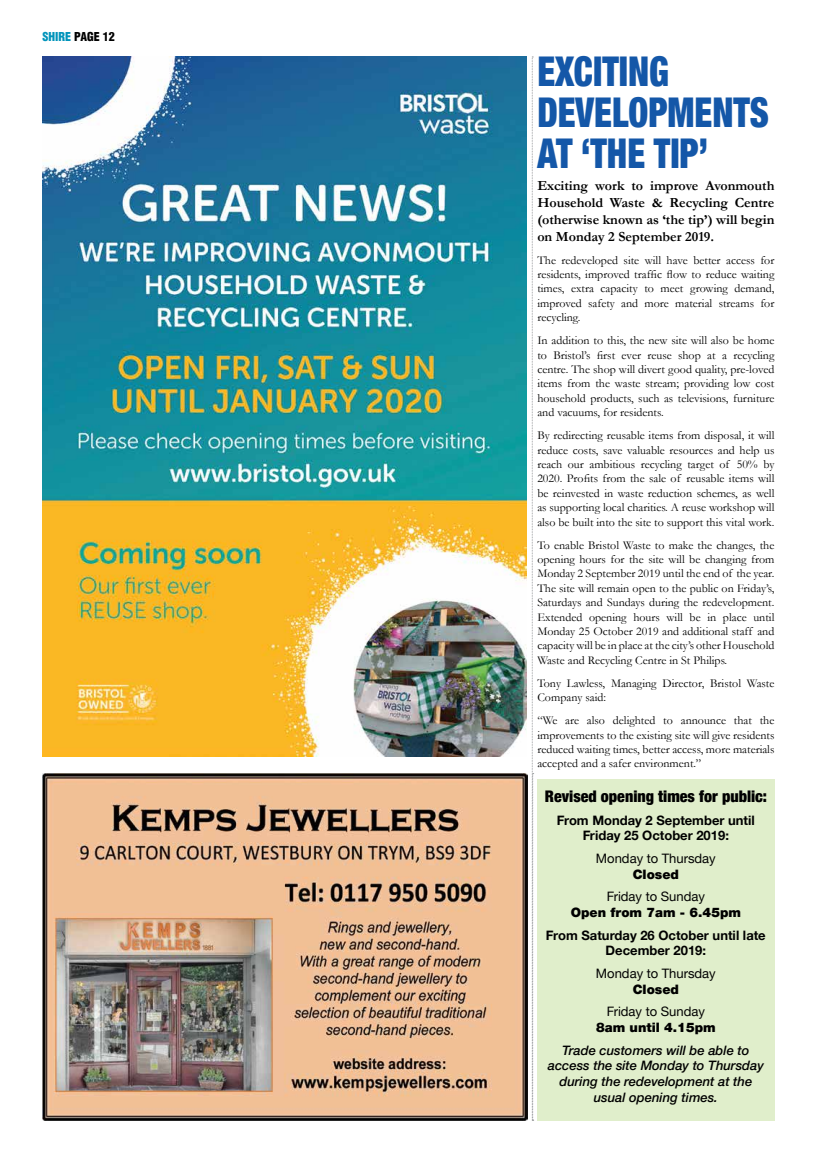
<style>
.page{position:relative;width:817px;height:1163px;background:#fff}
.page>*{position:absolute;margin:0;border:0;box-sizing:border-box;transform-origin:0 0}
.t1{font:900 condensed 41px/41px "Helvetica Neue LTW1 G";color:#1457a8;scale:.87 1}
.t2{font:900 condensed 16px "Helvetica Neue LTW1 G";color:#000}
.t3{font:700 14px/16.8px "Garamond";color:#000;text-align:justify}
.t4{font:italic 500 13px/15.6px "Helvetica Neue LTW1 G";color:#000;text-align:center}
.t5{font:700 13px/15.6px "Helvetica Neue LTW1 G";color:#000;text-align:center}
.t6{font:13px "Helvetica Neue LTW1 G";color:#000}
.t7{font:900 13px "Helvetica Neue LTW1 G";color:#000}
.t8{font:12px/14.4px "Garamond";color:#000;text-align:justify}
.t9{font:900 condensed 12px "Helvetica LT";color:#000}
.s1{color:#0094bb}
</style>
<div class="page">
<div style="left:537px;top:778px;width:237px;height:342px;background:#e0eecb"></div>
<img style="left:43px;top:773px;width:484px;height:347px">
<svg style="left:532px;top:57px;width:1px;height:1063px"></svg>
<img style="left:43px;top:57px;width:483px;height:699px">
<p class="t9" style="left:43px;top:29px;width:74px"><span class="s1">SHIRE</span> PAGE 12</p>
<h1 class="t1" style="left:537px;top:51px;width:268px">EXCITING<br>DEVELOPMENTS<br>AT ‘THE TIP’</h1>
<p class="t3" style="left:537px;top:177px;width:238px">Exciting work to improve Avonmouth Household Waste &amp; Recycling Centre (otherwise known as ‘the tip’) will begin on Monday 2 September 2019.</p>
<p class="t8" style="left:537px;top:252px;width:238px">The redeveloped site will have better access for residents, improved traffic flow to reduce waiting times, extra capacity to meet growing demand, improved safety and more material streams for recycling.</p>
<p class="t8" style="left:537px;top:333px;width:238px">In addition to this, the new site will also be home to Bristol’s first ever reuse shop at a recycling centre. The shop will divert good quality, pre-loved items from the waste stream; providing low cost household products, such as televisions, furniture and vacuums, for residents.</p>
<p class="t8" style="left:537px;top:428px;width:238px">By redirecting reusable items from disposal, it will reduce costs, save valuable resources and help us reach our ambitious recycling target of 50% by 2020. Profits from the sale of reusable items will be reinvested in waste reduction schemes, as well as supporting local charities. A reuse workshop will also be built into the site to support this vital work.</p>
<p class="t8" style="left:537px;top:537px;width:238px">To enable Bristol Waste to make the changes, the opening hours for the site will be changing from Monday 2 September 2019 until the end of the year.<br>The site will remain open to the public on Friday’s, Saturdays and Sundays during the redevelopment.<br>Extended opening hours will be in place until Monday 25 October 2019 and additional staff and capacity will be in place at the city’s other Household Waste and Recycling Centre in St Philips.</p>
<p class="t8" style="left:537px;top:675px;width:238px">Tony Lawless, Managing Director, Bristol Waste<br>Company said:</p>
<p class="t8" style="left:537px;top:713px;width:238px">“We are also delighted to announce that the improvements to the existing site will give residents reduced waiting times, better access, more materials accepted and a safer environment.”</p>
<h2 class="t2" style="left:545px;top:786px;width:224px">Revised opening times for public:</h2>
<p class="t5" style="left:556px;top:812px;width:199px">From Monday 2 September until<br>Friday 25 October 2019:</p>
<p class="t6" style="left:596px;top:850px;width:121px">Monday to Thursday</p>
<p class="t7" style="left:632px;top:866px;width:48px">Closed</p>
<p class="t6" style="left:606px;top:888px;width:99px">Friday to Sunday</p>
<p class="t7" style="left:570px;top:904px;width:172px">Open from 7am - 6.45pm</p>
<p class="t5" style="left:546px;top:927px;width:221px">From Saturday 26 October until late<br>December 2019:</p>
<p class="t6" style="left:595px;top:965px;width:121px">Monday to Thursday</p>
<p class="t7" style="left:632px;top:981px;width:48px">Closed</p>
<p class="t6" style="left:606px;top:1003px;width:99px">Friday to Sunday</p>
<p class="t7" style="left:596px;top:1019px;width:121px">8am until 4.15pm</p>
<p class="t4" style="left:547px;top:1042px;width:218px">Trade customers will be able to access the site Monday to Thursday during the redevelopment at the usual opening times.</p>
</div>
